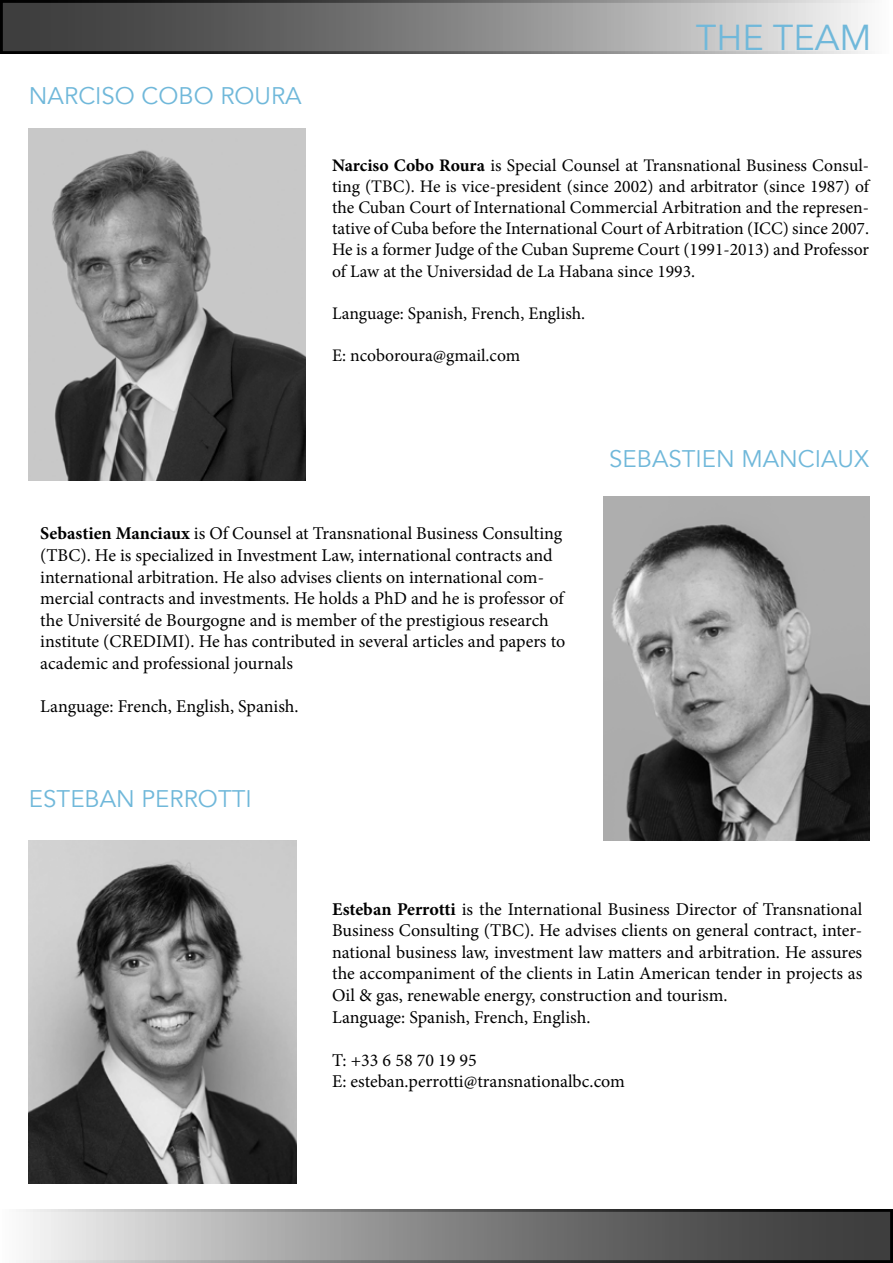
<style>
.page{position:relative;width:893px;height:1263px;background:#fff}
.page>*{position:absolute;margin:0;border:0;box-sizing:border-box;transform-origin:0 0}
.t1{font:36px "Avenir";color:#70b8da}
.t2{font:24px "Avenir";color:#70b8da}
.t3{font:18px/21.6px "Minion Pro";letter-spacing:-.005em;color:#000}
.t4{font:17.7px/21.1px "Minion Pro";letter-spacing:-.005em;color:#000;text-align:justify}
.s1{font-weight:700}
</style>
<div class="page">
<svg style="left:30px;top:1213px;width:859px;height:46px;background:#888"></svg>
<div style="left:0;top:1209px;width:893px;height:54px;border:3px solid #000"></div>
<svg style="left:4px;top:4px;width:857px;height:46px;background:#878787"></svg>
<div style="left:0;top:0;width:890px;height:54px;border:3px solid #000"></div>
<img style="left:29px;top:840px;width:267px;height:343px">
<img style="left:29px;top:129px;width:276px;height:351px">
<img style="left:604px;top:497px;width:265px;height:343px">
<h2 class="t2" style="left:29px;top:81px;width:274px">NARCISO COBO ROURA</h2>
<h1 class="t1" style="left:696px;top:16px;width:177px">THE TEAM</h1>
<p class="t4" style="left:332px;top:154px;width:539px"><span class="s1">Narciso Cobo Roura</span> is Special Counsel at Transnational Business Consul&shy;ting (TBC). He is vice-president (since 2002) and arbitrator (since 1987) of the Cuban Court of International Commercial Arbitration and the represen&shy;tative of Cuba before the International Court of Arbitration (ICC) since 2007.<br>He is a former Judge of the Cuban Supreme Court (1991-2013) and Professor of Law at the Universidad de La Habana since 1993.</p>
<p class="t4" style="left:332px;top:303px;width:255px">Language: Spanish, French, English.</p>
<p class="t4" style="left:332px;top:345px;width:190px">E: ncoboroura@gmail.com</p>
<h2 class="t2" style="left:609px;top:444px;width:261px">SEBASTIEN MANCIAUX</h2>
<p class="t3" style="left:40px;top:523px;width:526px"><span class="s1">Sebastien Manciaux</span> is Of Counsel at Transnational Business Consulting (TBC). He is specialized in Investment Law, international contracts and international arbitration. He also advises clients on international com&shy;mercial contracts and investments. He holds a PhD and he is professor of the Université de Bourgogne and is member of the prestigious research institute (CREDIMI). He has contributed in several articles and papers to academic and professional journals</p>
<p class="t3" style="left:40px;top:696px;width:260px">Language: French, English, Spanish.</p>
<h2 class="t2" style="left:29px;top:784px;width:224px">ESTEBAN PERROTTI</h2>
<p class="t3" style="left:332px;top:898px;width:532px"><span class="s1">Esteban Perrotti</span> is the International Business Director of Transnational Business Consulting (TBC). He advises clients on general contract, inter&shy;national business law, investment law matters and arbitration. He assures the accompaniment of the clients in Latin American tender in projects as Oil &amp; gas, renewable energy, construction and tourism.<br>Language: Spanish, French, English.</p>
<p class="t3" style="left:332px;top:1049px;width:294px">T: +33 6 58 70 19 95<br>E: esteban.perrotti@transnationalbc.com</p>
</div>
